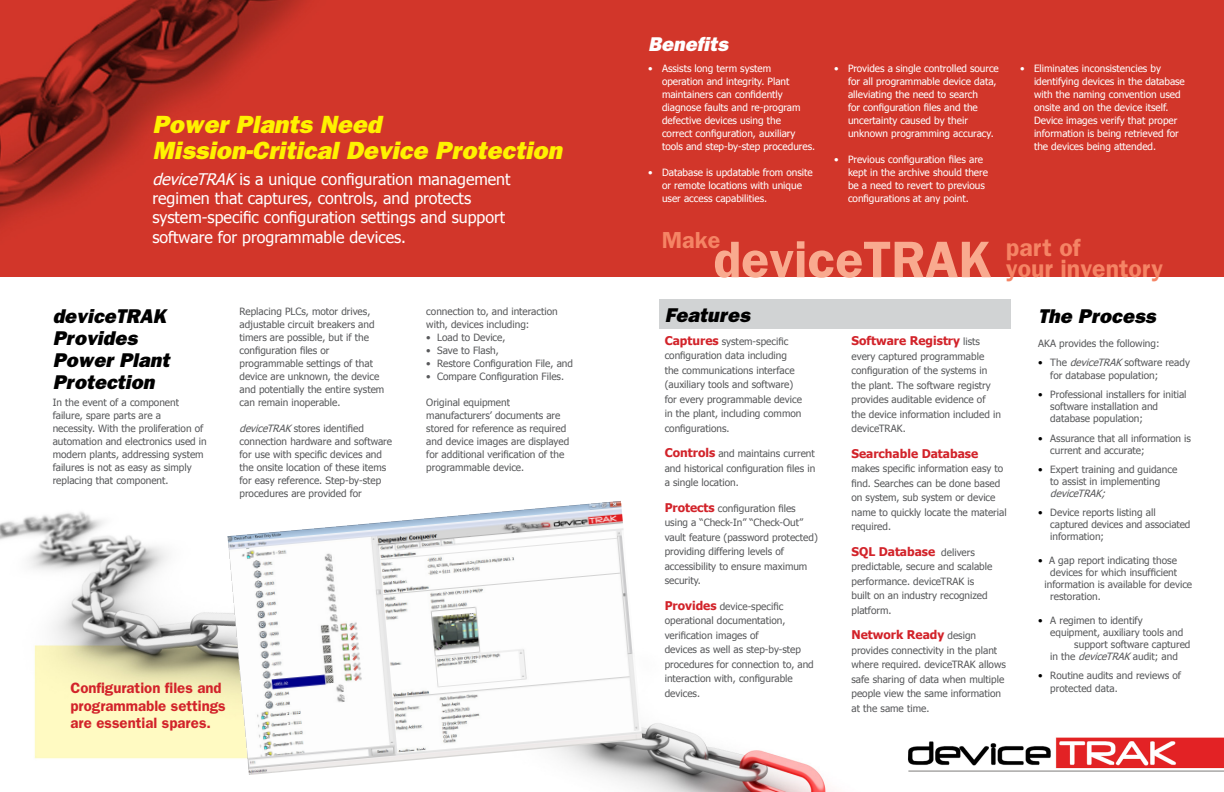
<style>
.page{position:relative;width:1224px;height:792px;background:#fff}
.page>*{position:absolute;margin:0;border:0;box-sizing:border-box;transform-origin:0 0}
.t1{font:italic 800 25px/26px "Franklin Gothic";color:#fff200}
.t2{font:600 24.8px/21.5px "Franklin Gothic";color:#f58465}
.t3{font:600 23.3px "Franklin Gothic";color:#f58465}
.t4{font:italic 800 20px/22px "Franklin Gothic";color:#000}
.t5{font:italic 800 20px "Franklin Gothic";color:#fff}
.t6{font:16px/19.2px "Tahoma";color:#fff}
.t7{font:600 15px/17.4px "Franklin Gothic";color:#d2232a}
.t8{font:700 12px "Tahoma";color:#d2232a}
.t9{font:10px/14.5px "Tahoma";color:#58595b}
.t10{font:10px/13px "Tahoma";color:#fff}
.t11{font:italic 10px "Tahoma";color:#58595b}
.s1{font-style:italic}
.s2{font-size:51.7px;color:#f9aa8f}
.s3{font-weight:700;font-size:12px;color:#d2232a}
.s4{font-weight:400;font-size:10px;color:#58595b}
.s5{color:#000}
</style>
<div class="page">
<div style="left:660px;top:300px;width:351px;height:29px;background:#d1d3d4"></div>
<img style="left:0;top:0;width:1224px;height:277px">
<img style="left:0;top:511px;width:228px;height:248px">
<img style="left:604px;top:723px;width:229px;height:69px">
<img style="left:908px;top:737px;width:316px;height:35px">
<img style="left:228px;top:501px;width:414px;height:274px">
<h1 class="t1" style="left:152px;top:111px;width:411px">Power Plants Need<br>Mission-Critical Device Protection</h1>
<h3 class="t6" style="left:152px;top:169px;width:360px"><span class="s1">deviceTRAK</span>is a unique configuration management regimen that captures, controls, and protects system-specific configuration settings and support software for programmable devices.</h3>
<h3 class="t4" style="left:53px;top:304px;width:118px">deviceTRAK<br>Provides<br>Power Plant<br>Protection</h3>
<p class="t9" style="left:53px;top:396px;width:156px;line-height:13px">In the event of a component failure, spare parts are a<br>necessity. With the proliferation of automation and electronics used in modern plants, addressing system failures is not as easy as simply replacing that component.</p>
<p class="t9" style="left:240px;top:304px;width:146px;line-height:13px">Replacing PLCs, motor drives, adjustable circuit breakers and timers are possible, but if the configuration files or programmable settings of that device are unknown, the device and potentially the entire system can remain inoperable.</p>
<p class="t9" style="left:240px;top:421px;width:154px;line-height:13px"><span class="s1">deviceTRAK</span>stores identified connection hardware and software for use with specific devices and the onsite location of these items for easy reference. Step-by-step procedures are provided for</p>
<p class="t9" style="left:426px;top:304px;width:133px;line-height:13px">connection to, and interaction with, devices including:</p>
<p class="t9" style="left:426px;top:329px;width:81px">• Load to Device,</p>
<p class="t9" style="left:426px;top:342px;width:74px">• Save to Flash,</p>
<p class="t9" style="left:426px;top:355px;width:148px">• Restore Configuration File, and</p>
<p class="t9" style="left:426px;top:368px;width:139px">• Compare Configuration Files.</p>
<p class="t9" style="left:426px;top:395px;width:144px;line-height:13px">Original equipment manufacturers’ documents are stored for reference as required and device images are displayed for additional verification of the programmable device.</p>
<h3 class="t7" style="left:70px;top:679px;width:157px">Configuration files and programmable settings are essential spares.</h3>
<h3 class="t5" style="left:648px;top:32px;width:82px">Benefits</h3>
<p class="t10" style="left:662px;top:62px;width:155px;text-indent:-14px">• Assists long term system operation and integrity. Plant maintainers can confidently diagnose faults and re-program defective devices using the<br>correct configuration, auxiliary tools and step-by-step procedures.</p>
<p class="t10" style="left:662px;top:166px;width:152px;text-indent:-14px">• Database is updatable from onsite or remote locations with unique user access capabilities.</p>
<p class="t10" style="left:848px;top:62px;width:152px;text-indent:-14px">• Provides a single controlled source for all programmable device data, alleviating the need to search<br>for configuration files and the uncertainty caused by their unknown programming accuracy.</p>
<p class="t10" style="left:848px;top:153px;width:141px;text-indent:-14px">• Previous configuration files are kept in the archive should there be a need to revert to previous configurations at any point.</p>
<p class="t10" style="left:1034px;top:62px;width:152px;text-indent:-14px">• Eliminates inconsistencies by identifying devices in the database with the naming convention used onsite and on the device itself.<br>Device images verify that proper information is being retrieved for the devices being attended.</p>
<h3 class="t3" style="left:662px;top:227px;width:60px">Make</h3>
<h2 class="t2" style="left:713px;top:236px;width:451px;text-indent:293px">part of <span class="s2">deviceTRAK</span> your inventory</h2>
<h3 class="t4" style="left:665px;top:304px;width:87px">Features</h3>
<p class="t9" style="left:665px;top:334px;width:139px"><span class="s3">Captures</span> system-specific configuration data including the communications interface (auxiliary tools and software) for every programmable device in the plant, including common configurations.</p>
<p class="t9" style="left:665px;top:446px;width:152px;text-align:justify"><span class="s3">Controls</span> and maintains current and historical configuration files in a single location.</p>
<p class="t9" style="left:665px;top:501px;width:155px"><span class="s3">Protects</span> configuration files using a “Check-In” “Check-Out” vault feature (password protected) providing differing levels of accessibility to ensure maximum security.</p>
<p class="t9" style="left:665px;top:599px;width:151px"><span class="s3">Provides</span> device-specific operational documentation, verification images of<br>devices as well as step-by-step procedures for connection to, and interaction with, configurable devices.</p>
<p class="t8" style="left:852px;top:333px;width:130px">Software Registry <span class="s4">lists</span></p>
<p class="t9" style="left:852px;top:348px;width:151px">every captured programmable configuration of the systems in the plant. The software registry provides auditable evidence of the device information included in deviceTRAK.</p>
<p class="t8" style="left:852px;top:446px;width:128px">Searchable Database</p>
<p class="t9" style="left:852px;top:461px;width:157px">makes specific information easy to find. Searches can be done based on system, sub system or device name to quickly locate the material required.</p>
<p class="t8" style="left:852px;top:544px;width:125px">SQL Database <span class="s4">delivers</span></p>
<p class="t9" style="left:852px;top:559px;width:142px">predictable, secure and scalable performance. deviceTRAK is built on an industry recognized platform.</p>
<p class="t8" style="left:852px;top:627px;width:126px">Network Ready <span class="s4">design</span></p>
<p class="t9" style="left:852px;top:642px;width:156px">provides connectivity in the plant where required. deviceTRAK allows safe sharing of data when multiple people view the same information at the same time.</p>
<h3 class="t4" style="left:1038px;top:304px;width:119px">The Process</h3>
<p class="t9" style="left:1038px;top:336px;width:123px">AKA provides the following:</p>
<p class="t9" style="left:1050px;top:355px;width:141px;line-height:13.2px;text-indent:-12px"><span class="s5">•</span> The <span class="s1">deviceTRAK</span>software ready for database population;</p>
<p class="t9" style="left:1050px;top:388px;width:138px;line-height:12px;text-indent:-12px"><span class="s5">•</span> Professional installers for initial software installation and database population;</p>
<p class="t9" style="left:1050px;top:432px;width:142px;line-height:12px;text-indent:-12px"><span class="s5">•</span> Assurance that all information is current and accurate;</p>
<p class="t9" style="left:1038px;top:463px;width:140px;line-height:12px;text-align:center"><span class="s5">•</span> Expert training and guidance to assist in implementing</p>
<p class="t11" style="left:1050px;top:487px;width:59px">deviceTRAK;</p>
<p class="t9" style="left:1050px;top:506px;width:142px;line-height:12px;text-indent:-12px"><span class="s5">•</span> Device reports listing all captured devices and associated information;</p>
<p class="t9" style="left:1038px;top:553px;width:140px"><span class="s5">•</span> A gap report indicating those</p>
<p class="t9" style="left:1050px;top:565px;width:128px">devices for which insufficient</p>
<p class="t9" style="left:1045px;top:577px;width:149px">information is available for device</p>
<p class="t9" style="left:1050px;top:589px;width:52px">restoration.</p>
<p class="t9" style="left:1038px;top:613px;width:106px"><span class="s5">•</span> A regimen to identify</p>
<p class="t9" style="left:1050px;top:625px;width:134px">equipment, auxiliary tools and</p>
<p class="t9" style="left:1074px;top:637px;width:118px">support software captured</p>
<p class="t9" style="left:1050px;top:649px;width:129px">in the <span class="s1">deviceTRAK</span>audit; and</p>
<p class="t9" style="left:1050px;top:669px;width:132px;line-height:13.2px;text-indent:-12px"><span class="s5">•</span> Routine audits and reviews of protected data.</p>
</div>
